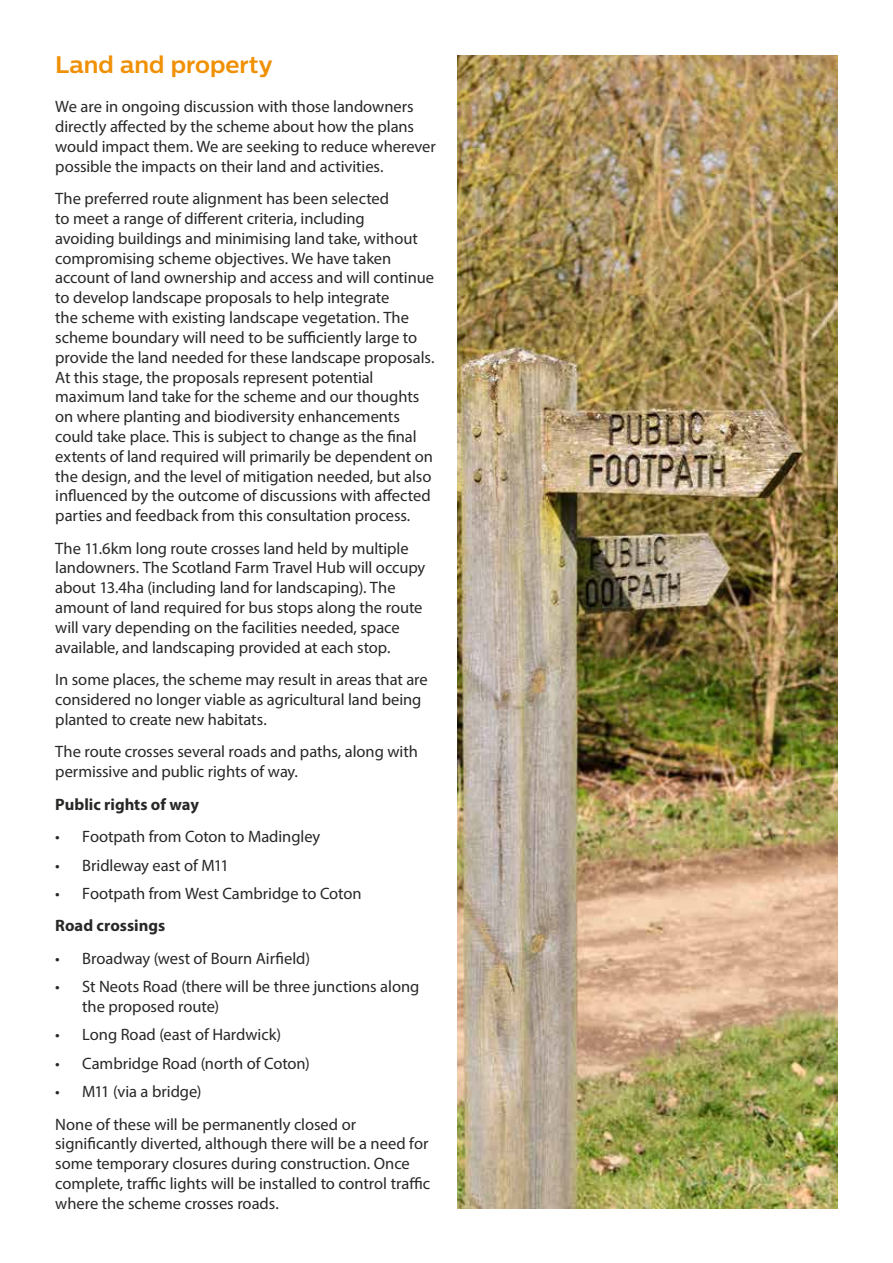
<style>
.page{position:relative;width:893px;height:1263px;background:#fff}
.page>*{position:absolute;margin:0;border:0;box-sizing:border-box;transform-origin:0 0}
.t1{font:700 24px "Centrale Sans";color:#f09004}
.t2{font:16.5px/19.8px "Myriad Pro";letter-spacing:-.005em;color:#282827}
.t3{font:700 16.5px "Myriad Pro";color:#282827}
</style>
<div class="page">
<img style="left:457px;top:55px;width:381px;height:1154px">
<h1 class="t1" style="left:55px;top:50px;width:219px">Land and property</h1>
<p class="t2" style="left:55px;top:97px;width:382px">We are in ongoing discussion with those landowners directly affected by the scheme about how the plans would impact them. We are seeking to reduce wherever possible the impacts on their land and activities.</p>
<p class="t2" style="left:55px;top:189px;width:381px">The preferred route alignment has been selected<br>to meet a range of different criteria, including<br>avoiding buildings and minimising land take, without compromising scheme objectives. We have taken account of land ownership and access and will continue to develop landscape proposals to help integrate<br>the scheme with existing landscape vegetation. The scheme boundary will need to be sufficiently large to provide the land needed for these landscape proposals.<br>At this stage, the proposals represent potential maximum land take for the scheme and our thoughts on where planting and biodiversity enhancements could take place. This is subject to change as the final extents of land required will primarily be dependent on the design, and the level of mitigation needed, but also influenced by the outcome of discussions with affected parties and feedback from this consultation process.</p>
<p class="t2" style="left:55px;top:538px;width:372px">The 11.6km long route crosses land held by multiple landowners. The Scotland Farm Travel Hub will occupy about 13.4ha (including land for landscaping). The amount of land required for bus stops along the route will vary depending on the facilities needed, space available, and landscaping provided at each stop.</p>
<p class="t2" style="left:55px;top:669px;width:374px">In some places, the scheme may result in areas that are considered no longer viable as agricultural land being planted to create new habitats.</p>
<p class="t2" style="left:55px;top:742px;width:364px">The route crosses several roads and paths, along with permissive and public rights of way.</p>
<p class="t3" style="left:55px;top:793px;width:145px">Public rights of way</p>
<p class="t2" style="left:55px;top:827px;width:266px">• Footpath from Coton to Madingley</p>
<p class="t2" style="left:55px;top:855px;width:175px">• Bridleway east of M11</p>
<p class="t2" style="left:55px;top:883px;width:308px">• Footpath from West Cambridge to Coton</p>
<p class="t3" style="left:55px;top:915px;width:112px">Road crossings</p>
<p class="t2" style="left:55px;top:948px;width:256px">• Broadway (west of Bourn Airfield)</p>
<p class="t2" style="left:82px;top:977px;width:339px;text-indent:-27px">• St Neots Road (there will be three junctions along the proposed route)</p>
<p class="t2" style="left:55px;top:1025px;width:227px">• Long Road (east of Hardwick)</p>
<p class="t2" style="left:55px;top:1053px;width:256px">• Cambridge Road (north of Coton)</p>
<p class="t2" style="left:55px;top:1075px;width:302px;line-height:32.5px">• M11 (via a bridge)<br>None of these will be permanently closed or</p>
<p class="t2" style="left:55px;top:1134px;width:376px">significantly diverted, although there will be a need for some temporary closures during construction. Once complete, traffic lights will be installed to control traffic where the scheme crosses roads.</p>
</div>
